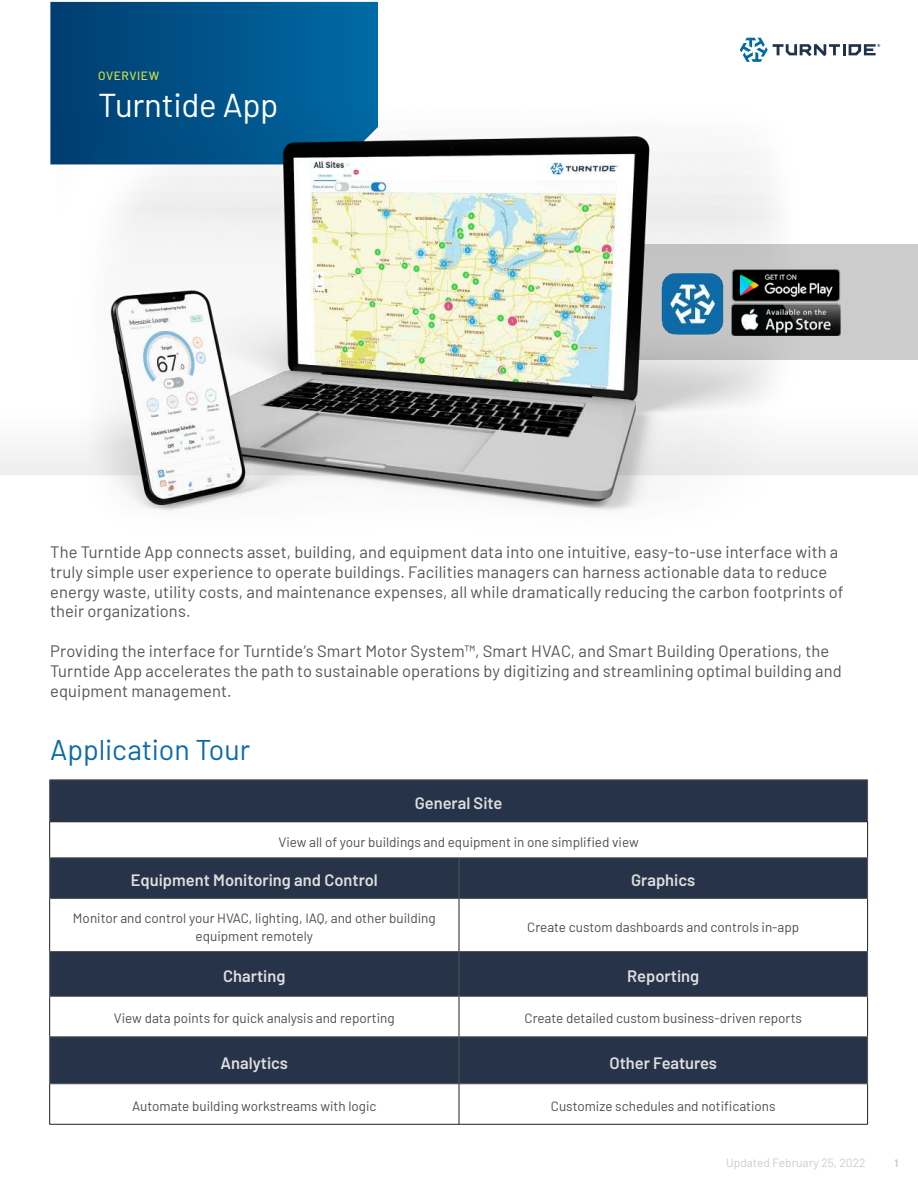
<style>
.page{position:relative;width:918px;height:1188px;background:#fff}
.page>*{position:absolute;margin:0;border:0;box-sizing:border-box;transform-origin:0 0}
.t1{font:33px "Barlow";letter-spacing:-.01em;color:#fff}
.t2{font:28.5px "Barlow";letter-spacing:-.005em;color:#0a6aa9}
.t3{font:16.5px/19.8px "Barlow";letter-spacing:.005em;color:#545554}
.t4{font:600 16.5px "Barlow";color:#dedfdd}
.t5{font:13.5px/18px "Barlow";color:#4a4f54;text-align:center}
.t6{font:12px "Barlow";color:#ccc}
.t7{font:500 12px "Barlow";letter-spacing:.05em;color:#ccde4a}
.t8{font:700 10.5px "Barlow";color:#ccc}
</style>
<div class="page">
<svg style="left:740px;top:38px;width:140px;height:24px"></svg>
<div style="left:568px;top:244px;width:350px;height:115px;background:#ccc"></div>
<svg style="left:50px;top:2px;width:328px;height:163px;background:#02558b"></svg>
<svg style="left:50px;top:781px;width:817px;height:303px;fill:#263349"></svg>
<hr style="left:459px;top:899px;width:1px;height:52px;background:#221f1f">
<hr style="left:867px;top:899px;width:1px;height:52px;background:#221f1f">
<hr style="left:459px;top:996px;width:1px;height:41px;background:#221f1f">
<hr style="left:867px;top:996px;width:1px;height:41px;background:#221f1f">
<hr style="left:459px;top:1084px;width:1px;height:40px;background:#221f1f">
<hr style="left:867px;top:1084px;width:1px;height:40px;background:#221f1f">
<hr style="left:49px;top:899px;width:1px;height:52px;background:#221f1f">
<hr style="left:49px;top:996px;width:1px;height:41px;background:#221f1f">
<hr style="left:49px;top:1084px;width:1px;height:40px;background:#221f1f">
<hr style="left:49px;top:1124px;width:410px;height:1px;background:#221f1f">
<hr style="left:459px;top:1124px;width:409px;height:1px;background:#221f1f">
<hr style="left:49px;top:780px;width:410px;height:1px;background:#545554">
<hr style="left:49px;top:780px;width:1px;height:42px;background:#545554">
<hr style="left:459px;top:780px;width:409px;height:1px;background:#545554">
<hr style="left:867px;top:780px;width:1px;height:42px;background:#545554">
<hr style="left:49px;top:822px;width:410px;height:1px;background:#221f1f">
<hr style="left:49px;top:822px;width:1px;height:36px;background:#221f1f">
<hr style="left:459px;top:822px;width:409px;height:1px;background:#221f1f">
<hr style="left:867px;top:822px;width:1px;height:36px;background:#221f1f">
<hr style="left:459px;top:858px;width:409px;height:1px;background:#545554">
<hr style="left:867px;top:858px;width:1px;height:40px;background:#545554">
<hr style="left:459px;top:898px;width:409px;height:1px;background:#545554">
<hr style="left:459px;top:951px;width:409px;height:1px;background:#545554">
<hr style="left:867px;top:952px;width:1px;height:44px;background:#545554">
<hr style="left:459px;top:996px;width:409px;height:1px;background:#545554">
<hr style="left:459px;top:1037px;width:409px;height:1px;background:#545554">
<hr style="left:867px;top:1037px;width:1px;height:47px;background:#545554">
<hr style="left:459px;top:1084px;width:409px;height:1px;background:#545554">
<hr style="left:49px;top:858px;width:410px;height:1px;background:#545554">
<hr style="left:49px;top:858px;width:1px;height:40px;background:#545554">
<hr style="left:459px;top:858px;width:1px;height:40px;background:#545554">
<hr style="left:49px;top:898px;width:410px;height:1px;background:#545554">
<hr style="left:49px;top:951px;width:410px;height:1px;background:#545554">
<hr style="left:49px;top:952px;width:1px;height:44px;background:#545554">
<hr style="left:459px;top:952px;width:1px;height:44px;background:#545554">
<hr style="left:49px;top:996px;width:410px;height:1px;background:#545554">
<hr style="left:49px;top:1037px;width:410px;height:1px;background:#545554">
<hr style="left:49px;top:1037px;width:1px;height:47px;background:#545554">
<hr style="left:459px;top:1037px;width:1px;height:47px;background:#545554">
<hr style="left:49px;top:1084px;width:410px;height:1px;background:#545554">
<img style="left:57px;top:106px;width:790px;height:405px">
<img style="left:660px;top:272px;width:65px;height:64px">
<img style="left:724px;top:261px;width:123px;height:48px">
<img style="left:732px;top:299px;width:109px;height:37px">
<p class="t7" style="left:98px;top:69px;width:63px">OVERVIEW</p>
<h1 class="t1" style="left:98px;top:93px;width:182px">Turntide App</h1>
<p class="t3" style="left:50px;top:541px;width:795px">The Turntide App connects asset, building, and equipment data into one intuitive, easy-to-use interface with a truly simple user experience to operate buildings. Facilities managers can harness actionable data to reduce energy waste, utility costs, and maintenance expenses, all while dramatically reducing the carbon footprints of their organizations.</p>
<p class="t3" style="left:50px;top:640px;width:793px">Providing the interface for Turntide’s Smart Motor System™, Smart HVAC, and Smart Building Operations, the<br>Turntide App accelerates the path to sustainable operations by digitizing and streamlining optimal building and equipment management.</p>
<h2 class="t2" style="left:50px;top:739px;width:201px">Application Tour</h2>
<p class="t4" style="left:415px;top:797px;width:89px">General Site</p>
<p class="t5" style="left:278px;top:832px;width:362px">View all of your buildings and equipment in one simplified view</p>
<p class="t4" style="left:131px;top:874px;width:249px">Equipment Monitoring and Control</p>
<p class="t4" style="left:631px;top:874px;width:66px">Graphics</p>
<p class="t5" style="left:73px;top:910px;width:364px">Monitor and control your HVAC, lighting, IAQ, and other building equipment remotely</p>
<p class="t5" style="left:527px;top:919px;width:274px">Create custom dashboards and controls in-app</p>
<p class="t4" style="left:223px;top:970px;width:64px">Charting</p>
<p class="t4" style="left:627px;top:970px;width:74px">Reporting</p>
<p class="t5" style="left:114px;top:1011px;width:282px">View data points for quick analysis and reporting</p>
<p class="t5" style="left:524px;top:1008px;width:279px">Create detailed custom business-driven reports</p>
<p class="t4" style="left:221px;top:1057px;width:69px">Analytics</p>
<p class="t4" style="left:610px;top:1057px;width:109px">Other Features</p>
<p class="t5" style="left:132px;top:1098px;width:246px">Automate building workstreams with logic</p>
<p class="t5" style="left:551px;top:1096px;width:226px">Customize schedules and notifications</p>
<p class="t6" style="left:726px;top:1158px;width:141px">Updated February 25, 2022</p>
<p class="t8" style="left:894px;top:1158px;width:5px">1</p>
</div>
